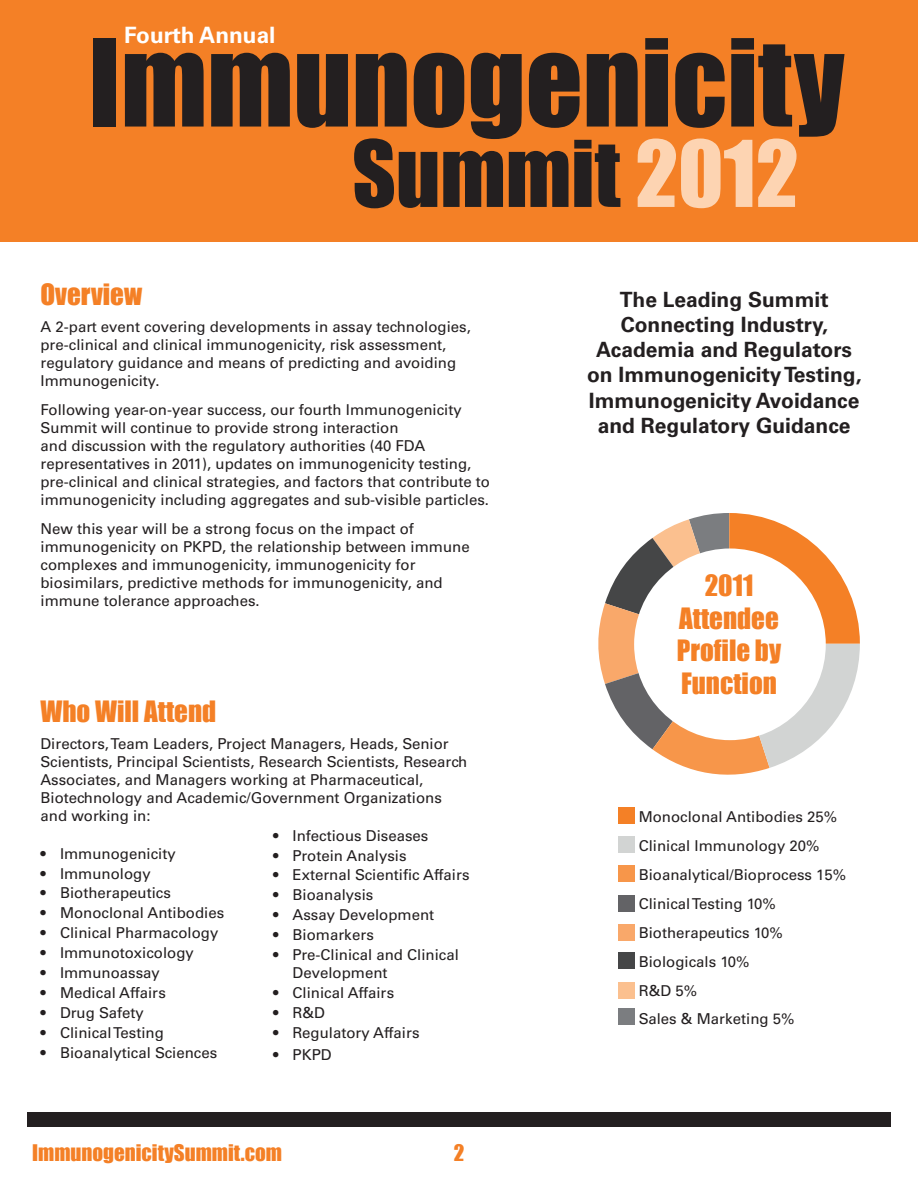
<style>
.page{position:relative;width:918px;height:1188px;background:#fff}
.page>*{position:absolute;margin:0;border:0;box-sizing:border-box;transform-origin:0 0}
.t1{font:111.9px "Impact";color:#231f20}
.t2{font:84.9px "Impact";color:#231f20}
.t3{font:27px/32.4px "Impact";color:#f48026;text-align:center}
.t4{font:700 22.5px "Univers LT Std";color:#fff}
.t5{font:700 21px/25.2px "Univers LT Std";color:#231f20;text-align:center}
.t6{font:21px "Impact";color:#f48026}
.t7{font:15px/18px "Univers LT Std";color:#231f20}
.s1{color:#fdd4b2}
</style>
<div class="page">
<div style="left:27px;top:1112px;width:864px;height:14px;background:#231f20"></div>
<svg style="left:598px;top:513px;width:262px;height:262px"></svg>
<div style="left:634px;top:549px;width:192px;height:191px;background:#fff;border-radius:50%"></div>
<div style="left:618px;top:808px;width:16px;height:16px;background:#f48026"></div>
<div style="left:618px;top:836px;width:16px;height:17px;background:#d2d4d3"></div>
<div style="left:618px;top:866px;width:16px;height:16px;background:#f7964a"></div>
<div style="left:618px;top:895px;width:16px;height:16px;background:#636366"></div>
<div style="left:618px;top:925px;width:16px;height:16px;background:#f9a86a"></div>
<div style="left:618px;top:953px;width:16px;height:16px;background:#454647"></div>
<div style="left:618px;top:982px;width:16px;height:17px;background:#fbc08f"></div>
<div style="left:618px;top:1008px;width:16px;height:16px;background:#7b7d80"></div>
<div style="left:0;top:0;width:918px;height:242px;background:#f48026"></div>
<h3 class="t4" style="left:124px;top:22px;width:153px">Fourth Annual</h3>
<h1 class="t1" style="left:89px;top:-4px;width:758px">Immunogenicity</h1>
<h2 class="t2" style="left:352px;top:108px;width:448px">Summit <span class="s1">2012</span></h2>
<h3 class="t3" style="left:40px;top:277px;width:103px">Overview</h3>
<p class="t7" style="left:40px;top:318px;width:432px">A 2-part event covering developments in assay technologies, pre-clinical and clinical immunogenicity, risk assessment, regulatory guidance and means of predicting and avoiding Immunogenicity.</p>
<p class="t7" style="left:40px;top:401px;width:451px">Following year-on-year success, our fourth Immunogenicity Summit will continue to provide strong interaction<br>and discussion with the regulatory authorities (40 FDA representatives in 2011), updates on immunogenicity testing, pre-clinical and clinical strategies, and factors that contribute to immunogenicity including aggregates and sub-visible particles.</p>
<p class="t7" style="left:40px;top:519px;width:431px">New this year will be a strong focus on the impact of immunogenicity on PKPD, the relationship between immune complexes and immunogenicity, immunogenicity for biosimilars, predictive methods for immunogenicity, and immune tolerance approaches.</p>
<h3 class="t3" style="left:40px;top:694px;width:177px">Who Will Attend</h3>
<p class="t7" style="left:40px;top:734px;width:428px">Directors, Team Leaders, Project Managers, Heads, Senior Scientists, Principal Scientists, Research Scientists, Research Associates, and Managers working at Pharmaceutical, Biotechnology and Academic/Government Organizations and working in:</p>
<p class="t7" style="left:40px;top:844px;width:137px">• Immunogenicity</p>
<p class="t7" style="left:40px;top:864px;width:112px">• Immunology</p>
<p class="t7" style="left:40px;top:884px;width:132px">• Biotherapeutics</p>
<p class="t7" style="left:40px;top:904px;width:185px">• Monoclonal Antibodies</p>
<p class="t7" style="left:40px;top:924px;width:179px">• Clinical Pharmacology</p>
<p class="t7" style="left:40px;top:944px;width:155px">• Immunotoxicology</p>
<p class="t7" style="left:40px;top:964px;width:121px">• Immunoassay</p>
<p class="t7" style="left:40px;top:984px;width:127px">• Medical Affairs</p>
<p class="t7" style="left:40px;top:1004px;width:105px">• Drug Safety</p>
<p class="t7" style="left:40px;top:1024px;width:125px">• Clinical Testing</p>
<p class="t7" style="left:40px;top:1044px;width:178px">• Bioanalytical Sciences</p>
<p class="t7" style="left:273px;top:826px;width:157px">• Infectious Diseases</p>
<p class="t7" style="left:273px;top:846px;width:135px">• Protein Analysis</p>
<p class="t7" style="left:273px;top:866px;width:198px">• External Scientific Affairs</p>
<p class="t7" style="left:273px;top:886px;width:102px">• Bioanalysis</p>
<p class="t7" style="left:273px;top:906px;width:163px">• Assay Development</p>
<p class="t7" style="left:273px;top:926px;width:102px">• Biomarkers</p>
<p class="t7" style="left:293px;top:946px;width:168px;text-indent:-20px">• Pre-Clinical and Clinical<br>Development</p>
<p class="t7" style="left:273px;top:984px;width:123px">• Clinical Affairs</p>
<p class="t7" style="left:273px;top:1004px;width:54px">• R&amp;D</p>
<p class="t7" style="left:273px;top:1024px;width:148px">• Regulatory Affairs</p>
<p class="t7" style="left:273px;top:1045px;width:60px">• PKPD</p>
<h3 class="t6" style="left:32px;top:1136px;width:252px">ImmunogenicitySummit.com</h3>
<h3 class="t6" style="left:454px;top:1136px;width:12px">2</h3>
<h3 class="t5" style="left:587px;top:287px;width:276px">The Leading Summit<br>Connecting Industry,<br>Academia and Regulators on Immunogenicity Testing,<br>Immunogenicity Avoidance and Regulatory Guidance</h3>
<h3 class="t3" style="left:677px;top:569px;width:106px">2011<br>Attendee<br>Profile by<br>Function</h3>
<p class="t7" style="left:639px;top:802px;width:209px;line-height:29px">Monoclonal Antibodies 25%<br>Clinical Immunology 20%<br>Bioanalytical/Bioprocess 15%<br>Clinical Testing 10%<br>Biotherapeutics 10%<br>Biologicals 10%<br>R&amp;D 5%<br>Sales &amp; Marketing 5%</p>
</div>
